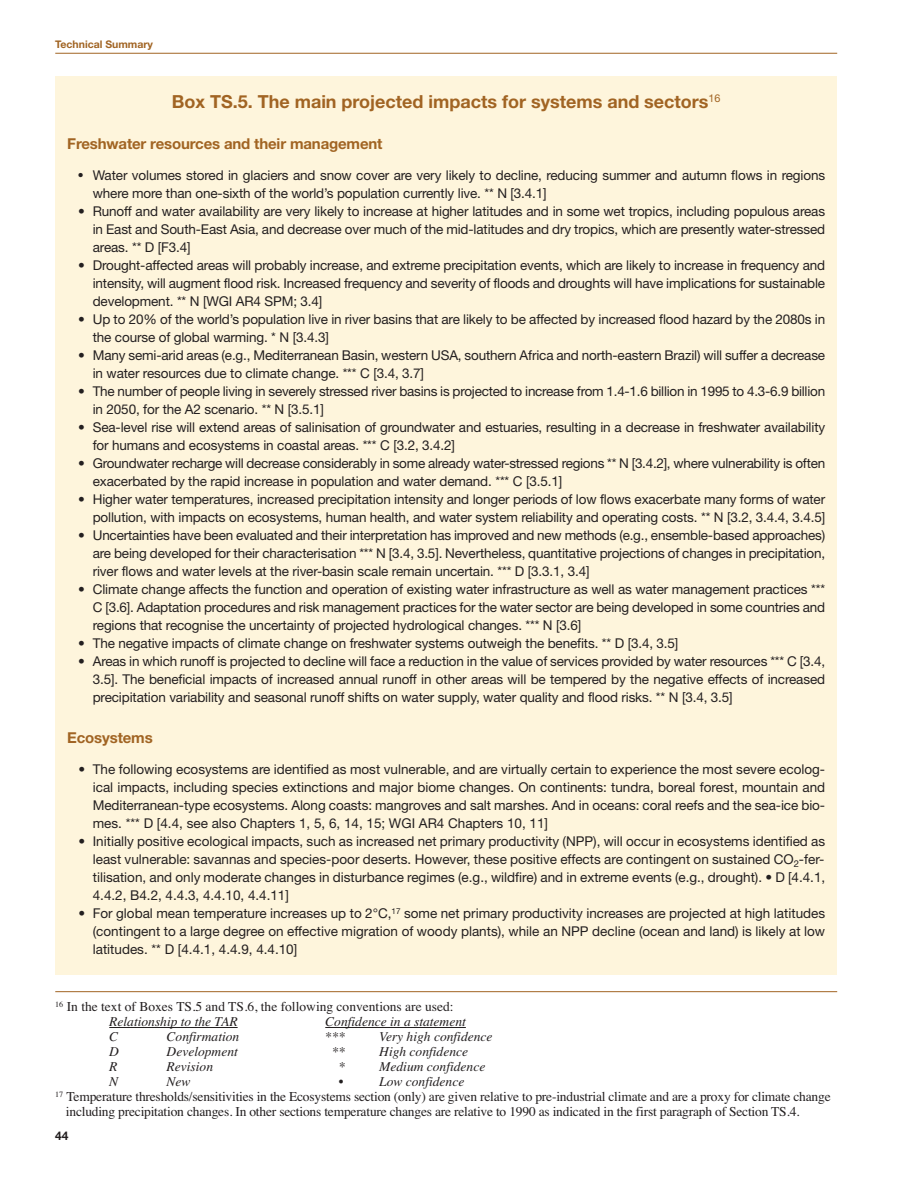
<style>
.page{position:relative;width:918px;height:1188px;background:#fff}
.page>*{position:absolute;margin:0;border:0;box-sizing:border-box;transform-origin:0 0}
.t1{font:700 18px "Helvetica Neue";color:#a16423}
.t2{font:700 15px "Helvetica Neue";letter-spacing:-.01em;color:#a16423}
.t3{font:13.5px/18px "Helvetica Neue";letter-spacing:-.01em;color:#231f20;text-align:justify}
.t4{font:13.5px/15px "Times";letter-spacing:-.015em;color:#231f20}
.t5{font:italic 13.5px "Times";color:#231f20}
.t6{font:700 12px "Helvetica Neue";color:#231f20}
.t7{font:700 10.5px "Helvetica Neue";color:#a16423}
.s1{font-family:"Times";font-size:15px}
.s2{font-style:italic}
</style>
<div class="page">
<div style="left:55px;top:77px;width:782px;height:898px;background:#fef5dc"></div>
<hr style="left:55px;top:53px;width:782px;height:1px;background:#a16423">
<hr style="left:109px;top:1027px;width:129px;height:1px;background:#231f20">
<hr style="left:325px;top:1027px;width:141px;height:1px;background:#231f20">
<hr style="left:55px;top:991px;width:782px;height:1px;background:#a16423">
<p class="t7" style="left:55px;top:40px;width:99px">Technical Summary</p>
<h1 class="t1" style="left:172px;top:95px;width:550px">Box TS.5. The main projected impacts for systems and sectors<sup>16</sup></h1>
<p class="t2" style="left:67px;top:138px;width:317px">Freshwater resources and their management</p>
<p class="t3" style="left:93px;top:168px;width:734px;text-indent:-15px"><span class="s1">•</span> Water volumes stored in glaciers and snow cover are very likely to decline, reducing summer and autumn flows in regions where more than one-sixth of the world’s population currently live. ** N [3.4.1]</p>
<p class="t3" style="left:93px;top:204px;width:734px;text-indent:-15px">• Runoff and water availability are very likely to increase at higher latitudes and in some wet tropics, including populous areas in East and South-East Asia, and decrease over much of the mid-latitudes and dry tropics, which are presently water-stressed areas. ** D [F3.4]</p>
<p class="t3" style="left:93px;top:257px;width:734px;text-indent:-15px">• Drought-affected areas will probably increase, and extreme precipitation events, which are likely to increase in frequency and intensity, will augment flood risk. Increased frequency and severity of floods and droughts will have implications for sustainable development. ** N [WGI AR4 SPM; 3.4]</p>
<p class="t3" style="left:93px;top:311px;width:734px;text-indent:-15px">• Up to 20% of the world’s population live in river basins that are likely to be affected by increased flood hazard by the 2080s in the course of global warming. * N [3.4.3]</p>
<p class="t3" style="left:93px;top:347px;width:734px;text-indent:-15px">• Many semi-arid areas (e.g., Mediterranean Basin, western USA, southern Africa and north-eastern Brazil) will suffer a decrease in water resources due to climate change. *** C [3.4, 3.7]</p>
<p class="t3" style="left:93px;top:383px;width:734px;text-indent:-15px">• The number of people living in severely stressed river basins is projected to increase from 1.4-1.6 billion in 1995 to 4.3-6.9 billion in 2050, for the A2 scenario. ** N [3.5.1]</p>
<p class="t3" style="left:93px;top:419px;width:734px;text-indent:-15px">• Sea-level rise will extend areas of salinisation of groundwater and estuaries, resulting in a decrease in freshwater availability for humans and ecosystems in coastal areas. *** C [3.2, 3.4.2]</p>
<p class="t3" style="left:93px;top:455px;width:734px;text-indent:-15px">• Groundwater recharge will decrease considerably in some already water-stressed regions ** N [3.4.2], where vulnerability is often exacerbated by the rapid increase in population and water demand. *** C [3.5.1]</p>
<p class="t3" style="left:78px;top:491px;width:749px;text-align:right">• Higher water temperatures, increased precipitation intensity and longer periods of low flows exacerbate many forms of water pollution, with impacts on ecosystems, human health, and water system reliability and operating costs. ** N [3.2, 3.4.4, 3.4.5]</p>
<p class="t3" style="left:93px;top:527px;width:734px;text-indent:-15px">• Uncertainties have been evaluated and their interpretation has improved and new methods (e.g., ensemble-based approaches) are being developed for their characterisation *** N [3.4, 3.5]. Nevertheless, quantitative projections of changes in precipitation, river flows and water levels at the river-basin scale remain uncertain. *** D [3.3.1, 3.4]</p>
<p class="t3" style="left:93px;top:581px;width:734px;text-indent:-15px">• Climate change affects the function and operation of existing water infrastructure as well as water management practices *** C [3.6]. Adaptation procedures and risk management practices for the water sector are being developed in some countries and regions that recognise the uncertainty of projected hydrological changes. *** N [3.6]</p>
<p class="t3" style="left:78px;top:635px;width:602px">• The negative impacts of climate change on freshwater systems outweigh the benefits. ** D [3.4, 3.5]</p>
<p class="t3" style="left:93px;top:653px;width:734px;text-indent:-15px">• Areas in which runoff is projected to decline will face a reduction in the value of services provided by water resources *** C [3.4, 3.5]. The beneficial impacts of increased annual runoff in other areas will be tempered by the negative effects of increased precipitation variability and seasonal runoff shifts on water supply, water quality and flood risks. ** N [3.4, 3.5]</p>
<p class="t2" style="left:67px;top:732px;width:87px">Ecosystems</p>
<p class="t3" style="left:93px;top:762px;width:734px;text-indent:-14px">• The following ecosystems are identified as most vulnerable, and are virtually certain to experience the most severe ecolog&shy;ical impacts, including species extinctions and major biome changes. On continents: tundra, boreal forest, mountain and Mediterranean-type ecosystems. Along coasts: mangroves and salt marshes. And in oceans: coral reefs and the sea-ice bio&shy;mes. *** D [4.4, see also Chapters 1, 5, 6, 14, 15; WGI AR4 Chapters 10, 11]</p>
<p class="t3" style="left:93px;top:833px;width:734px;text-indent:-14px">• Initially positive ecological impacts, such as increased net primary productivity (NPP), will occur in ecosystems identified as least vulnerable: savannas and species-poor deserts. However, these positive effects are contingent on sustained CO<sub>2</sub>-fer&shy;tilisation, and only moderate changes in disturbance regimes (e.g., wildfire) and in extreme events (e.g., drought). • D [4.4.1, 4.4.2, B4.2, 4.4.3, 4.4.10, 4.4.11]</p>
<p class="t3" style="left:93px;top:906px;width:734px;text-indent:-14px">• For global mean temperature increases up to 2°C,<sup>17</sup> some net primary productivity increases are projected at high latitudes (contingent to a large degree on effective migration of woody plants), while an NPP decline (ocean and land) is likely at low latitudes. ** D [4.4.1, 4.4.9, 4.4.10]</p>
<p class="t4" style="left:109px;top:999px;width:346px;text-indent:-54px"><sup>16</sup> In the text of Boxes TS.5 and TS.6, the following conventions are used:<br><span class="s2">Relationship to the TAR</span></p>
<p class="t5" style="left:325px;top:1014px;width:142px">Confidence in a statement</p>
<p class="t5" style="left:109px;top:1029px;width:11px">C</p>
<p class="t5" style="left:167px;top:1029px;width:74px">Confirmation</p>
<p class="t5" style="left:325px;top:1029px;width:22px">***</p>
<p class="t5" style="left:379px;top:1029px;width:115px">Very high confidence</p>
<p class="t5" style="left:109px;top:1044px;width:11px">D</p>
<p class="t5" style="left:167px;top:1044px;width:73px">Development</p>
<p class="t5" style="left:332px;top:1044px;width:15px">**</p>
<p class="t5" style="left:379px;top:1044px;width:90px">High confidence</p>
<p class="t5" style="left:109px;top:1059px;width:10px">R</p>
<p class="t5" style="left:167px;top:1059px;width:48px">Revision</p>
<p class="t5" style="left:339px;top:1059px;width:8px">*</p>
<p class="t5" style="left:379px;top:1059px;width:108px">Medium confidence</p>
<p class="t5" style="left:109px;top:1074px;width:11px">N</p>
<p class="t5" style="left:167px;top:1074px;width:26px">New</p>
<p class="t5" style="left:339px;top:1074px;width:6px">•</p>
<p class="t5" style="left:379px;top:1074px;width:87px">Low confidence</p>
<p class="t4" style="left:55px;top:1089px;width:777px"><sup>17</sup> Temperature thresholds/sensitivities in the Ecosystems section (only) are given relative to pre-industrial climate and are a proxy for climate change</p>
<p class="t4" style="left:66px;top:1104px;width:735px">including precipitation changes. In other sections temperature changes are relative to 1990 as indicated in the first paragraph of Section TS.4.</p>
<p class="t6" style="left:55px;top:1131px;width:15px">44</p>
</div>
